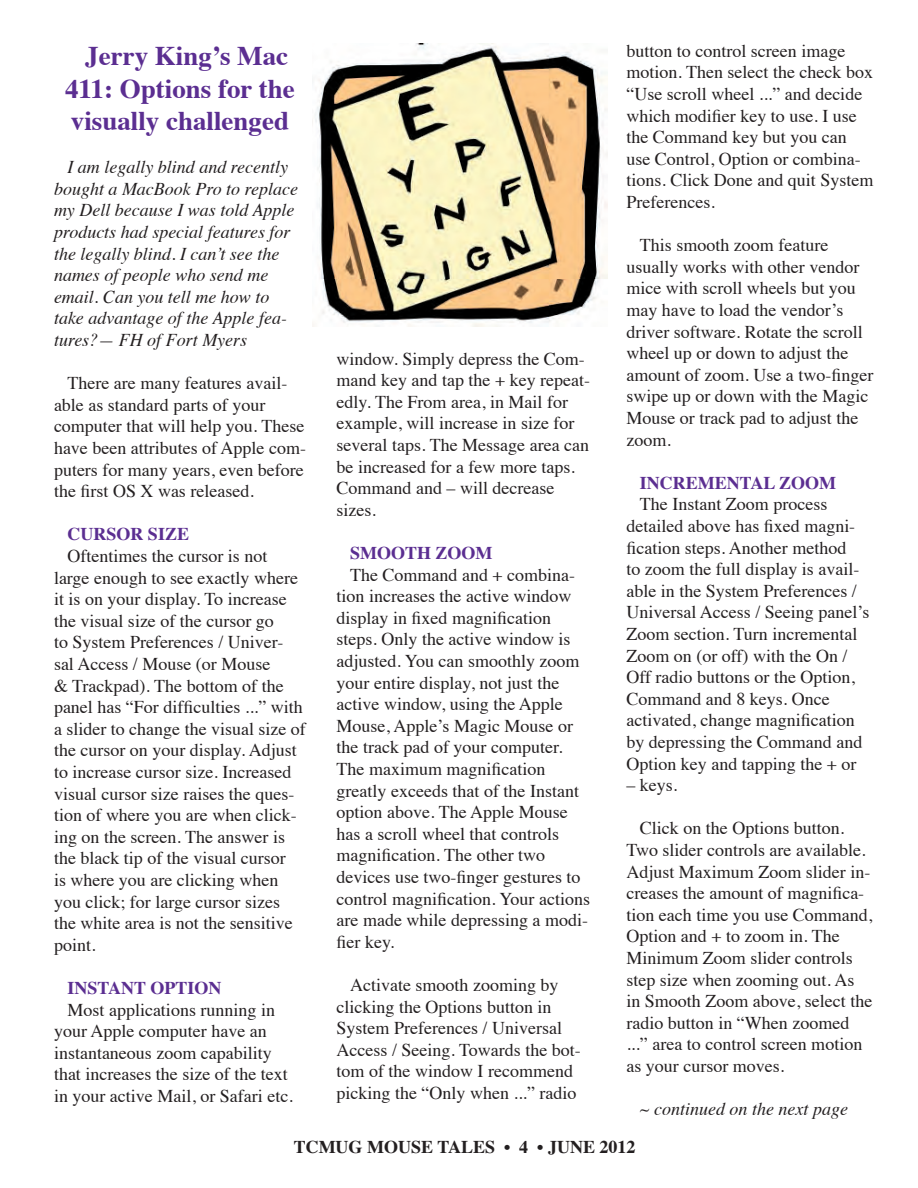
<style>
.page{position:relative;width:918px;height:1188px;background:#fff}
.page>*{position:absolute;margin:0;border:0;box-sizing:border-box;transform-origin:0 0}
.t1{font:700 27px/32.4px "Times";color:#5b2e91;text-align:center}
.t2{font:18px/21.6px "Times";color:#231f20}
.t3{font:italic 18px/21.6px "Times";color:#231f20}
.t4{font:700 18px "Times";color:#5b2e91}
.new_parag_topics{font:700 18px "Times";color:#231f20}
</style>
<div class="page">
<img style="left:313px;top:43px;width:294px;height:284px">
<p class="t1" style="left:65px;top:37px;width:231px">Jerry King’s Mac<br>411: Options for the visually challenged</p>
<p class="t3" style="left:54px;top:155px;width:246px;text-indent:14px">I am legally blind and recently bought a MacBook Pro to replace my Dell because I was told Apple products had special features for the legally blind. I can’t see the names of people who send me email. Can you tell me how to take advantage of the Apple fea&shy;tures?— FH of Fort Myers</p>
<p class="t2" style="left:54px;top:371px;width:254px;text-indent:14px">There are many features avail&shy;able as standard parts of your computer that will help you. These have been attributes of Apple com&shy;puters for many years, even before the first OS X was released.</p>
<p class="t4" style="left:68px;top:517px;width:123px">CURSOR SIZE</p>
<p class="t2" style="left:54px;top:544px;width:253px;text-indent:14px">Oftentimes the cursor is not large enough to see exactly where it is on your display. To increase the visual size of the cursor go<br>to System Preferences / Univer&shy;sal Access / Mouse (or Mouse<br>&amp; Trackpad). The bottom of the panel has “For difficulties ...” with a slider to change the visual size of the cursor on your display. Adjust to increase cursor size. Increased visual cursor size raises the ques&shy;tion of where you are when click&shy;ing on the screen. The answer is the black tip of the visual cursor<br>is where you are clicking when you click; for large cursor sizes the white area is not the sensitive point.</p>
<p class="t4" style="left:68px;top:971px;width:155px">INSTANT OPTION</p>
<p class="t2" style="left:54px;top:997px;width:240px;text-indent:14px">Most applications running in your Apple computer have an instantaneous zoom capability that increases the size of the text in your active Mail, or Safari etc.</p>
<p class="t2" style="left:337px;top:346px;width:255px">window. Simply depress the Com&shy;mand key and tap the + key repeat&shy;edly. The From area, in Mail for example, will increase in size for several taps. The Message area can be increased for a few more taps.<br>Command and – will decrease sizes.</p>
<p class="t4" style="left:350px;top:536px;width:144px">SMOOTH ZOOM</p>
<p class="t2" style="left:337px;top:562px;width:255px;text-indent:14px">The Command and + combina&shy;tion increases the active window display in fixed magnification steps. Only the active window is adjusted. You can smoothly zoom your entire display, not just the active window, using the Apple<br>Mouse, Apple’s Magic Mouse or the track pad of your computer.<br>The maximum magnification greatly exceeds that of the Instant option above. The Apple Mouse has a scroll wheel that controls magnification. The other two devices use two-finger gestures to control magnification. Your actions are made while depressing a modi&shy;fier key.</p>
<p class="t2" style="left:337px;top:973px;width:246px;text-indent:14px">Activate smooth zooming by clicking the Options button in<br>System Preferences / Universal<br>Access / Seeing. Towards the bot&shy;tom of the window I recommend picking the “Only when ...” radio</p>
<p class="t2" style="left:626px;top:38px;width:249px">button to control screen image motion. Then select the check box “Use scroll wheel ...” and decide which modifier key to use. I use the Command key but you can use Control, Option or combina&shy;tions. Click Done and quit System<br>Preferences.</p>
<p class="t2" style="left:626px;top:233px;width:248px;text-indent:14px">This smooth zoom feature usually works with other vendor mice with scroll wheels but you may have to load the vendor’s driver software. Rotate the scroll wheel up or down to adjust the amount of zoom. Use a two-finger swipe up or down with the Magic<br>Mouse or track pad to adjust the zoom.</p>
<p class="t4" style="left:640px;top:465px;width:198px">INCREMENTAL ZOOM</p>
<p class="t2" style="left:626px;top:492px;width:244px;text-indent:14px">The Instant Zoom process detailed above has fixed magni&shy;fication steps. Another method<br>to zoom the full display is avail&shy;able in the System Preferences /<br>Universal Access / Seeing panel’s<br>Zoom section. Turn incremental<br>Zoom on (or off) with the On /<br>Off radio buttons or the Option,<br>Command and 8 keys. Once activated, change magnification by depressing the Command and<br>Option key and tapping the + or</p>
<p class="t2" style="left:626px;top:773px;width:52px">– keys.</p>
<p class="t2" style="left:626px;top:816px;width:247px;text-indent:14px">Click on the Options button.<br>Two slider controls are available.<br>Adjust Maximum Zoom slider in&shy;creases the amount of magnifica&shy;tion each time you use Command,<br>Option and + to zoom in. The<br>Minimum Zoom slider controls step size when zooming out. As in Smooth Zoom above, select the radio button in “When zoomed ...” area to control screen motion as your cursor moves.</p>
<p class="t3" style="left:640px;top:1097px;width:210px">~ continued on the next page</p>
<p class="new_parag_topics" style="left:294px;top:1130px;width:343px">TCMUG MOUSE TALES • 4 • JUNE 2012</p>
</div>
